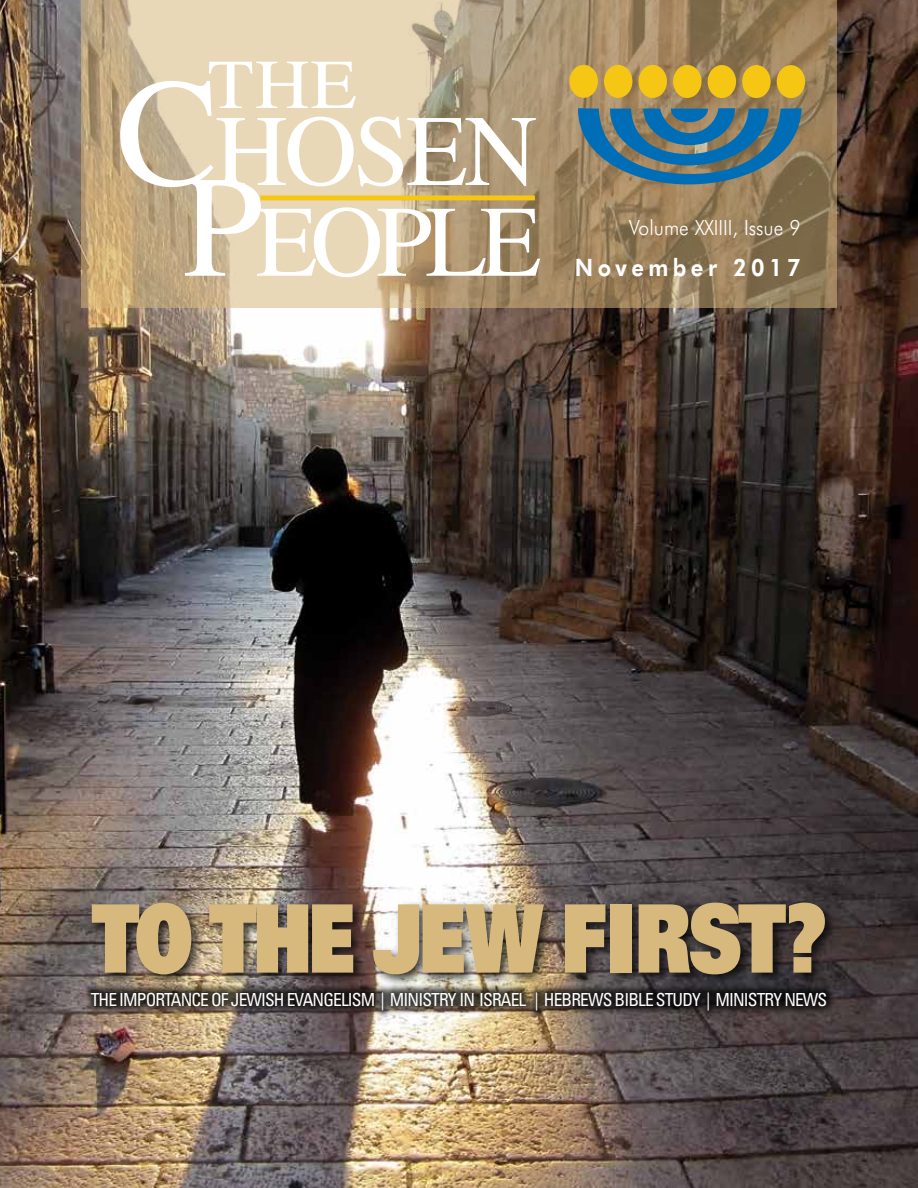
<style>
.page{position:relative;width:918px;height:1188px;background:#fff}
.page>*{position:absolute;margin:0;border:0;box-sizing:border-box;transform-origin:0 0}
.t1{font:101.1px/90.8px "STIX General";letter-spacing:-.035em;color:#fff;text-align:right}
.t2{font:900 94.5px "Univers";letter-spacing:-.05em;color:#d7b87d;scale:.78 1}
.t3{font:69.9px "STIX General";color:#fff;scale:1.08 1}
.t4{font:800 24px "Futura BT";letter-spacing:.2em;color:#fff;scale:.92 1}
.t5{font:300 21px "Futura BT";color:#fff;scale:.92 1}
.t6{font:condensed 18px "Univers";letter-spacing:-.05em;color:#fff}
.s1{font-size:153.9px}
.s2{font-size:144.45px}
</style>
<div class="page">
<img style="left:0;top:0;width:918px;height:1188px">
<div style="left:88px;top:899px;width:751px;height:89px;background:#000;opacity:.75"></div>
<div style="left:81px;top:983px;width:755px;height:37px;background:#000;opacity:.75"></div>
<svg style="left:81px;top:0;width:756px;height:308px;background:#bca784"></svg>
<svg style="left:577px;top:108px;width:225px;height:77px;background:#4c778a"></svg>
<div style="left:569px;top:65px;width:29px;height:33px;background:#f5c714;border-radius:50%"></div>
<div style="left:604px;top:65px;width:28px;height:33px;background:#f5c714;border-radius:50%"></div>
<div style="left:639px;top:65px;width:28px;height:33px;background:#f5c714;border-radius:50%"></div>
<div style="left:673px;top:65px;width:29px;height:33px;background:#f5c714;border-radius:50%"></div>
<div style="left:708px;top:65px;width:28px;height:33px;background:#f5c714;border-radius:50%"></div>
<div style="left:742px;top:65px;width:29px;height:33px;background:#f5c714;border-radius:50%"></div>
<div style="left:777px;top:65px;width:28px;height:33px;background:#f5c714;border-radius:50%"></div>
<div style="left:260px;top:195px;width:275px;height:5px;background:#f5c714"></div>
<h3 class="t3" style="left:208px;top:36px;width:140px">THE</h3>
<h1 class="t1" style="left:116px;top:110px;width:427px"><span class="s1">C</span>HOSEN<br><span class="s2">P</span>EOPLE</h1>
<p class="t5" style="left:629px;top:215px;width:188px">Volume XXIIII, Issue 9</p>
<h3 class="t4" style="left:575px;top:253px;width:247px">November 2017</h3>
<h2 class="t2" style="left:92px;top:877px;width:944px">TO THE JEW FIRST?</h2>
<p class="t6" style="left:91px;top:988px;width:738px">THE IMPORTANCE OF JEWISH EVANGELISM | MINISTRY IN ISRAEL | HEBREWS BIBLE STUDY | MINISTRY NEWS</p>
</div>
